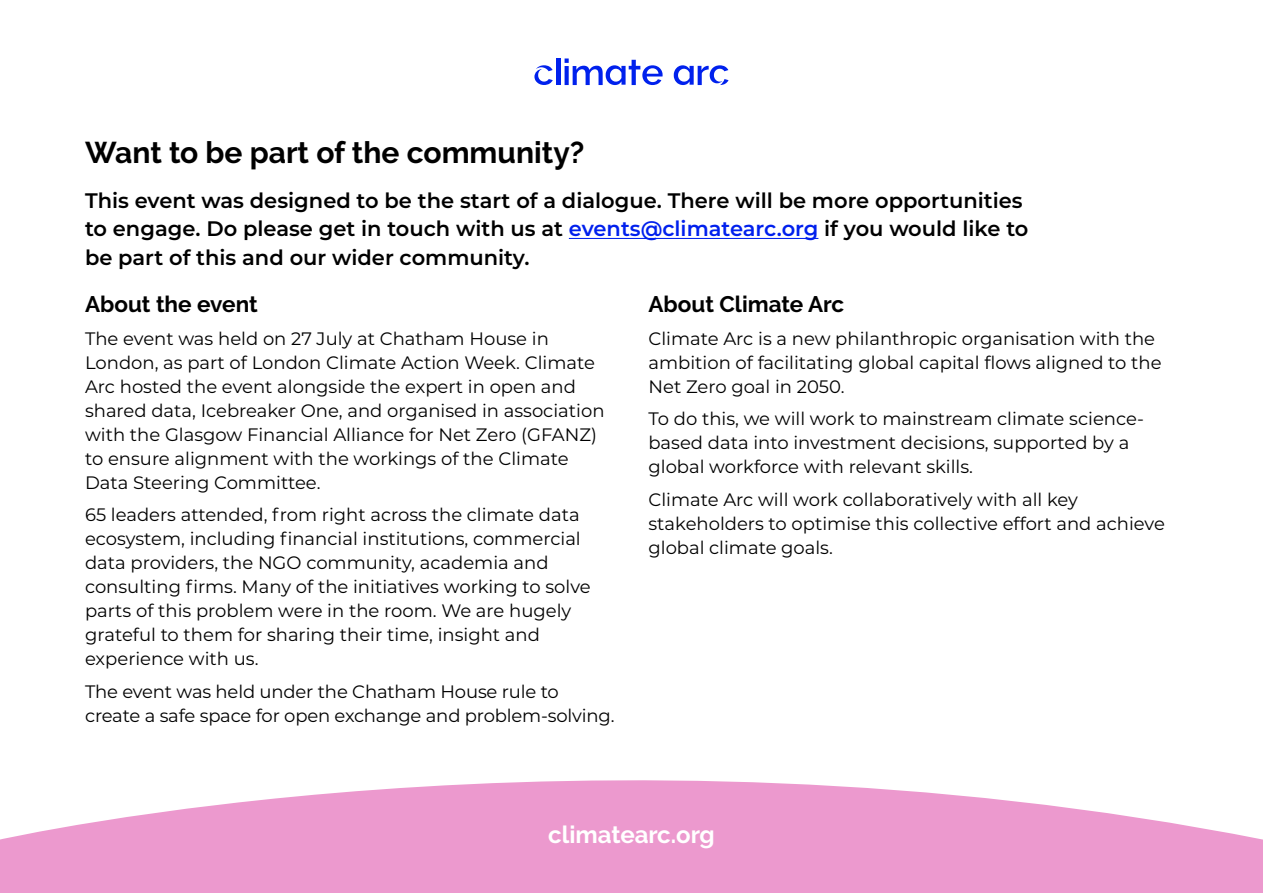
<style>
.page{position:relative;width:1263px;height:893px;background:#fff}
.page>*{position:absolute;margin:0;border:0;box-sizing:border-box;transform-origin:0 0}
.t1{font:700 30px "Raleway";color:#000}
.t2{font:700 24px "Raleway";color:#fff}
.t3{font:700 22.5px "Raleway";color:#000}
.t4{font:600 21px/28.5px "Montserrat";color:#000}
.t5{font:18px/24px "Montserrat";color:#000}
.s1{color:#0020ed}
</style>
<div class="page">
<hr style="left:569px;top:238px;width:249px;height:1px;background:#0020ed">
<div style="left:556px;top:58px;width:5px;height:27px;background:#0021ed"></div>
<svg style="left:534px;top:65px;width:19px;height:20px"></svg>
<svg style="left:674px;top:65px;width:54px;height:20px"></svg>
<svg style="left:565px;top:58px;width:98px;height:27px"></svg>
<svg style="left:0;top:780px;width:1263px;height:113px;fill:#ec99ce"></svg>
<h1 class="t1" style="left:85px;top:136px;width:501px">Want to be part of the community?</h1>
<p class="t4" style="left:85px;top:185px;width:945px">This event was designed to be the start of a dialogue. There will be more opportunities to engage. Do please get in touch with us at <span class="s1">events@climatearc.org</span> if you would like to be part of this and our wider community.</p>
<p class="t3" style="left:85px;top:291px;width:174px">About the event</p>
<p class="t5" style="left:85px;top:326px;width:521px">The event was held on 27 July at Chatham House in London, as part of London Climate Action Week. Climate Arc hosted the event alongside the expert in open and shared data, Icebreaker One, and organised in association with the Glasgow Financial Alliance for Net Zero (GFANZ) to ensure alignment with the workings of the Climate Data Steering Committee.</p>
<p class="t5" style="left:85px;top:502px;width:507px">65 leaders attended, from right across the climate data ecosystem, including financial institutions, commercial data providers, the NGO community, academia and consulting firms. Many of the initiatives working to solve parts of this problem were in the room. We are hugely grateful to them for sharing their time, insight and experience with us.</p>
<p class="t5" style="left:85px;top:679px;width:531px">The event was held under the Chatham House rule to create a safe space for open exchange and problem-solving.</p>
<p class="t3" style="left:648px;top:291px;width:197px">About Climate Arc</p>
<p class="t5" style="left:648px;top:326px;width:515px">Climate Arc is a new philanthropic organisation with the ambition of facilitating global capital flows aligned to the<br>Net Zero goal in 2050.</p>
<p class="t5" style="left:648px;top:406px;width:497px">To do this, we will work to mainstream climate science&shy;based data into investment decisions, supported by a global workforce with relevant skills.</p>
<p class="t5" style="left:648px;top:487px;width:518px">Climate Arc will work collaboratively with all key stakeholders to optimise this collective effort and achieve global climate goals.</p>
<h2 class="t2" style="left:548px;top:821px;width:168px">climatearc.org</h2>
</div>
